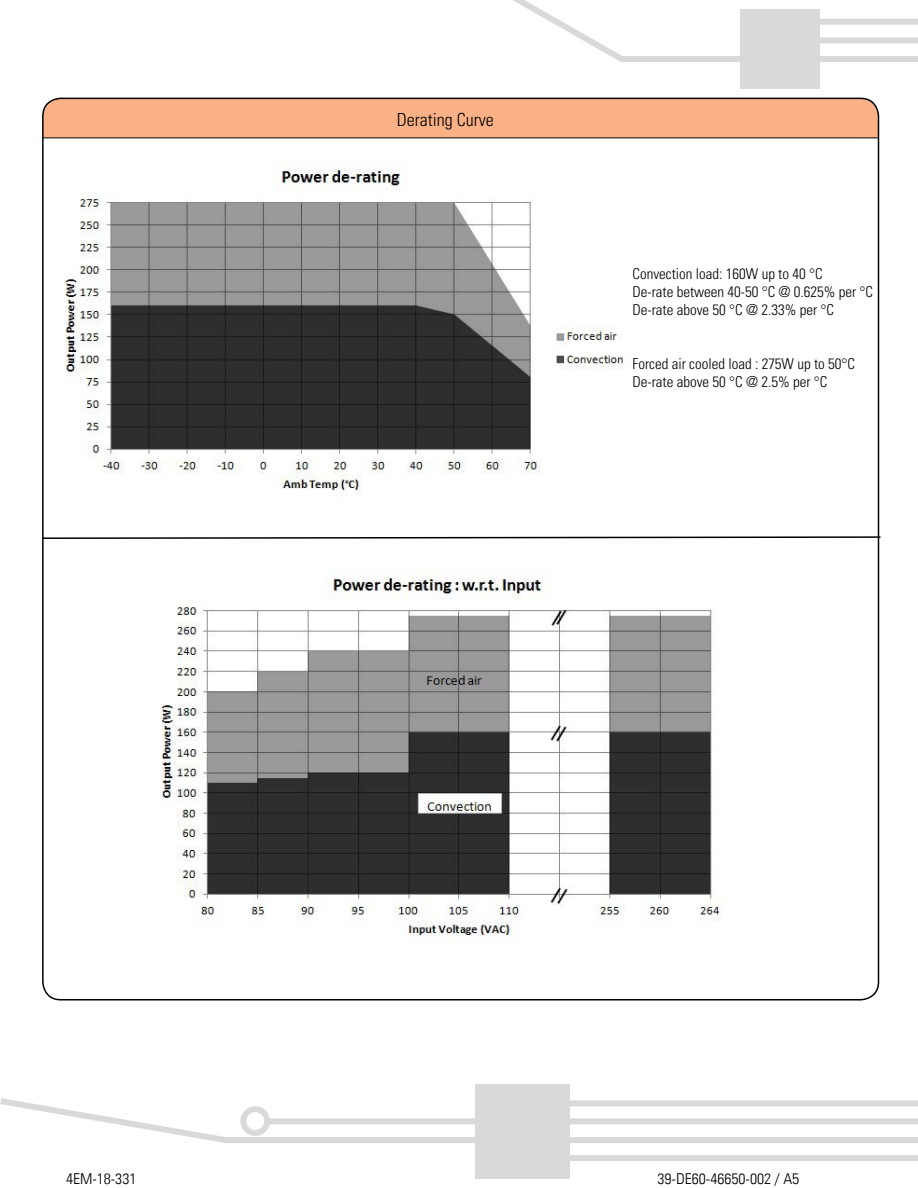
<style>
.page{position:relative;width:918px;height:1188px;background:#fff}
.page>*{position:absolute;margin:0;border:0;box-sizing:border-box;transform-origin:0 0}
.t1{font:300 condensed 18px "Univers LT Std";color:#000}
.t2{font:300 condensed 15px/18px "Univers LT Std";color:#000}
.t3{font:300 condensed 15px "Univers LT";color:#000;scale:1.06 1}
</style>
<div class="page">
<div style="left:740px;top:9px;width:80px;height:79px;background:#d9d9d9"></div>
<svg style="left:513px;top:0;width:405px;height:62px"></svg>
<div style="left:475px;top:1084px;width:95px;height:94px;background:#d9d9d9"></div>
<svg style="left:0;top:1098px;width:918px;height:45px"></svg>
<div style="left:564px;top:1155px;width:354px;height:6px;background:#d9d9d9"></div>
<svg style="left:43px;top:98px;width:836px;height:40px;background:#eea97f"></svg>
<img style="left:65px;top:161px;width:559px;height:332px">
<img style="left:161px;top:570px;width:562px;height:373px">
<svg style="left:42px;top:536px;width:839px;height:4px"></svg>
<p class="t1" style="left:397px;top:108px;width:98px">Derating Curve</p>
<p class="t2" style="left:633px;top:265px;width:242px">Convection load: 160W up to 40 °C<br>De-rate between 40-50 °C @ 0.625% per °C<br>De-rate above 50 °C @ 2.33% per °C</p>
<p class="t2" style="left:633px;top:355px;width:224px">Forced air cooled load : 275W up to 50°C<br>De-rate above 50 °C @ 2.5% per °C</p>
<p class="t3" style="left:66px;top:1169px;width:68px">4EM-18-331</p>
<p class="t3" style="left:658px;top:1169px;width:135px">39-DE60-46650-002 / A5</p>
</div>
